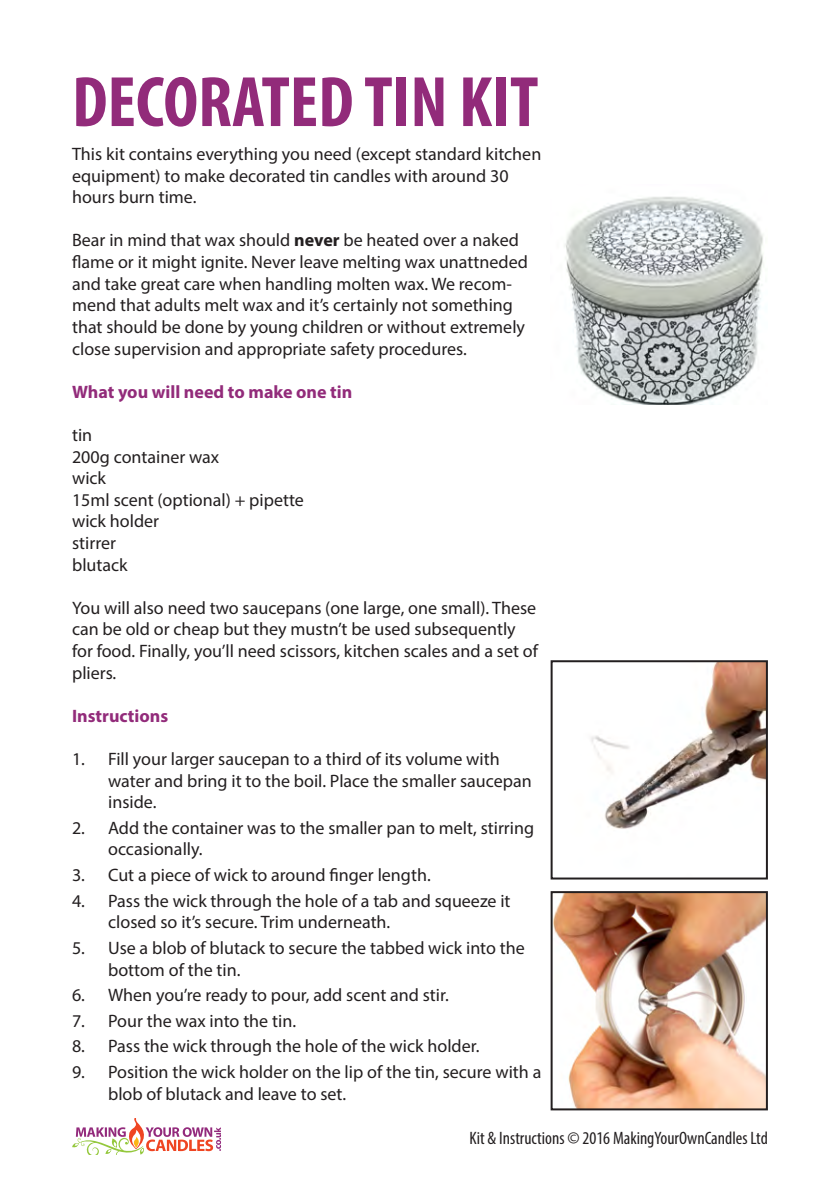
<style>
.page{position:relative;width:840px;height:1191px;background:#fff}
.page>*{position:absolute;margin:0;border:0;box-sizing:border-box;transform-origin:0 0}
.t1{font:700 condensed 72px "Myriad Pro";color:#922b7a}
.t2{font:18px/21.6px "Myriad Pro";color:#231f20}
.t3{font:condensed 18px "Myriad Pro";color:#231f20}
.t4{font:700 18px "Myriad Pro";color:#922b7a}
.s1{font-weight:700}
</style>
<div class="page">
<img style="left:564px;top:196px;width:200px;height:208px">
<img style="left:591px;top:663px;width:173px;height:166px">
<div style="left:550px;top:660px;width:217px;height:219px;border:2px solid #231f20"></div>
<img style="left:553px;top:894px;width:211px;height:213px">
<div style="left:550px;top:891px;width:217px;height:219px;border:2px solid #231f20"></div>
<svg style="left:72px;top:1119px;width:149px;height:35px"></svg>
<p class="t1" style="left:72px;top:57px;width:467px">DECORATED TIN KIT</p>
<p class="t2" style="left:72px;top:143px;width:470px">This kit contains everything you need (except standard kitchen equipment) to make decorated tin candles with around 30 hours burn time.</p>
<p class="t2" style="left:72px;top:229px;width:457px">Bear in mind that wax should <span class="s1">never</span> be heated over a naked flame or it might ignite. Never leave melting wax unattneded and take great care when handling molten wax. We recom&shy;mend that adults melt wax and it’s certainly not something that should be done by young children or without extremely close supervision and appropriate safety procedures.</p>
<p class="t4" style="left:72px;top:380px;width:282px">What you will need to make one tin</p>
<p class="t2" style="left:72px;top:424px;width:22px">tin</p>
<p class="t2" style="left:72px;top:445px;width:149px">200g container wax</p>
<p class="t2" style="left:72px;top:467px;width:35px">wick</p>
<p class="t2" style="left:72px;top:488px;width:233px">15ml scent (optional) + pipette</p>
<p class="t2" style="left:72px;top:510px;width:88px">wick holder stirrer blutack</p>
<p class="t2" style="left:72px;top:596px;width:467px">You will also need two saucepans (one large, one small). These can be old or cheap but they mustn’t be used subsequently for food. Finally, you’ll need scissors, kitchen scales and a set of pliers.</p>
<p class="t4" style="left:72px;top:704px;width:98px">Instructions</p>
<p class="t2" style="left:108px;top:748px;width:425px;text-indent:-36px">1. Fill your larger saucepan to a third of its volume with water and bring it to the boil. Place the smaller saucepan inside.</p>
<p class="t2" style="left:108px;top:816px;width:427px;text-indent:-36px">2. Add the container was to the smaller pan to melt, stirring occasionally.</p>
<p class="t2" style="left:72px;top:864px;width:360px">3. Cut a piece of wick to around finger length.</p>
<p class="t2" style="left:108px;top:889px;width:404px;text-indent:-36px">4. Pass the wick through the hole of a tab and squeeze it closed so it’s secure. Trim underneath.</p>
<p class="t2" style="left:108px;top:936px;width:418px;text-indent:-36px">5. Use a blob of blutack to secure the tabbed wick into the bottom of the tin.</p>
<p class="t2" style="left:72px;top:984px;width:378px">6. When you’re ready to pour, add scent and stir.</p>
<p class="t2" style="left:72px;top:1009px;width:225px">7. Pour the wax into the tin.</p>
<p class="t2" style="left:72px;top:1035px;width:408px">8. Pass the wick through the hole of the wick holder.</p>
<p class="t2" style="left:108px;top:1060px;width:434px;text-indent:-36px">9. Position the wick holder on the lip of the tin, secure with a blob of blutack and leave to set.</p>
<p class="t3" style="left:469px;top:1127px;width:299px">Kit &amp; Instructions © 2016 MakingYourOwnCandles Ltd</p>
</div>
